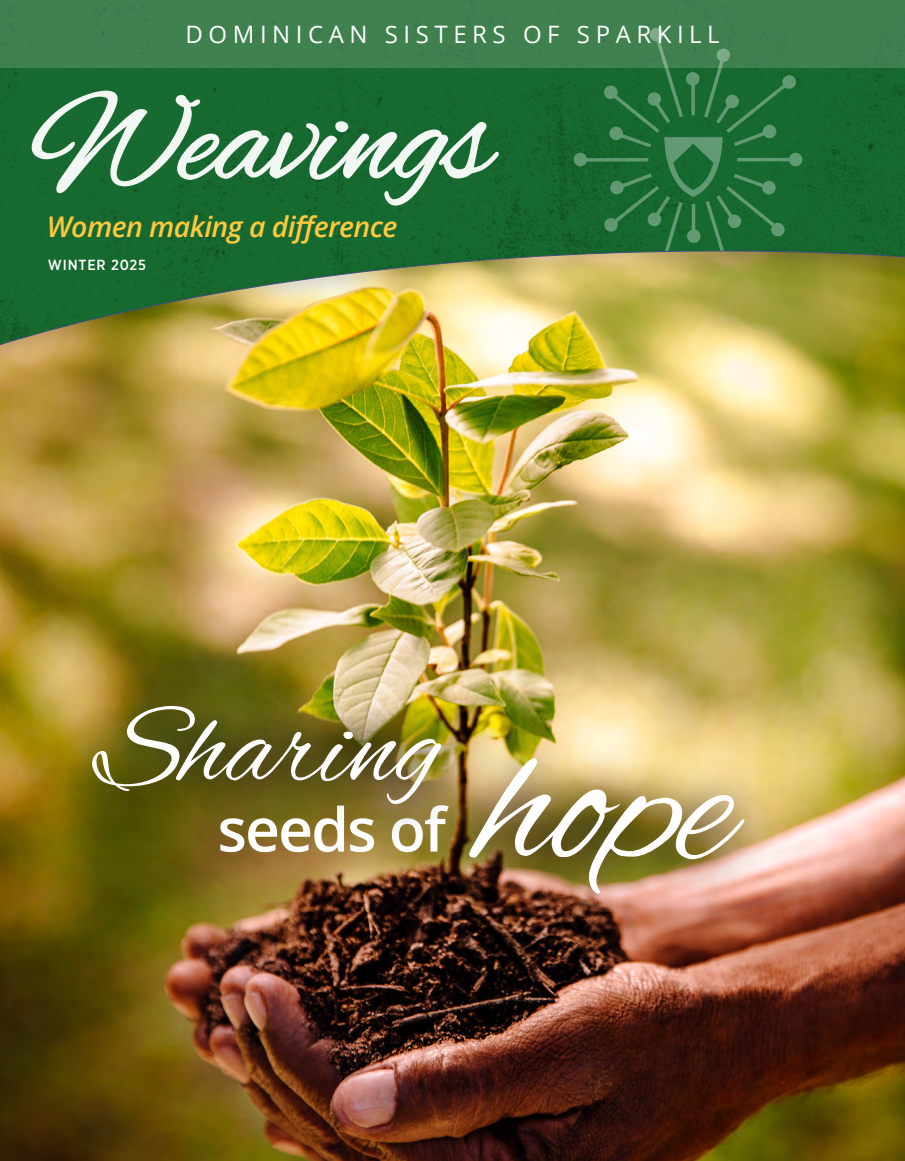
<style>
.page{position:relative;width:905px;height:1161px;background:#fff}
.page>*{position:absolute;margin:0;border:0;box-sizing:border-box;transform-origin:0 0}
.t1{font:195.3px "Alex Brush";color:#fff}
.t2{font:118.2px "Alex Brush";color:#fff}
.t3{font:600 60.6px "Open Sans";letter-spacing:-.03em;color:#fff}
.t4{font:italic 600 28.5px "Open Sans";letter-spacing:-.02em;color:#fec83f}
.t5{font:24px "Open Sans";letter-spacing:.23em;color:#fff}
.t6{font:500 14.7px "Gotham Narrow";letter-spacing:.055em;color:#fff}
</style>
<div class="page">
<img style="left:0;top:68px;width:904px;height:172px">
<div style="left:0;top:0;width:904px;height:68px;background:#3f814f"></div>
<svg style="left:32px;top:91px;width:467px;height:115px"></svg>
<svg style="left:573px;top:28px;width:229px;height:212px"></svg>
<img style="left:0;top:240px;width:904px;height:921px">
<svg style="left:68px;top:708px;width:431px;height:157px;background:#876e25"></svg>
<div style="left:428px;top:718px;width:356px;height:216px;background:#231f20;opacity:.55"></div>
<div style="left:49px;top:662px;width:433px;height:184px;background:#231f20;opacity:.55"></div>
<p class="t5" style="left:185px;top:18px;width:535px">DOMINICAN SISTERS OF SPARKILL</p>
<p class="t4" style="left:47px;top:207px;width:352px">Women making a difference</p>
<p class="t6" style="left:48px;top:256px;width:100px">WINTER 2025</p>
<h2 class="t2" style="left:94px;top:682px;width:348px">Sharing</h2>
<h3 class="t3" style="left:217px;top:788px;width:230px">seeds of</h3>
<h1 class="t1" style="left:480px;top:696px;width:254px">hope</h1>
</div>
